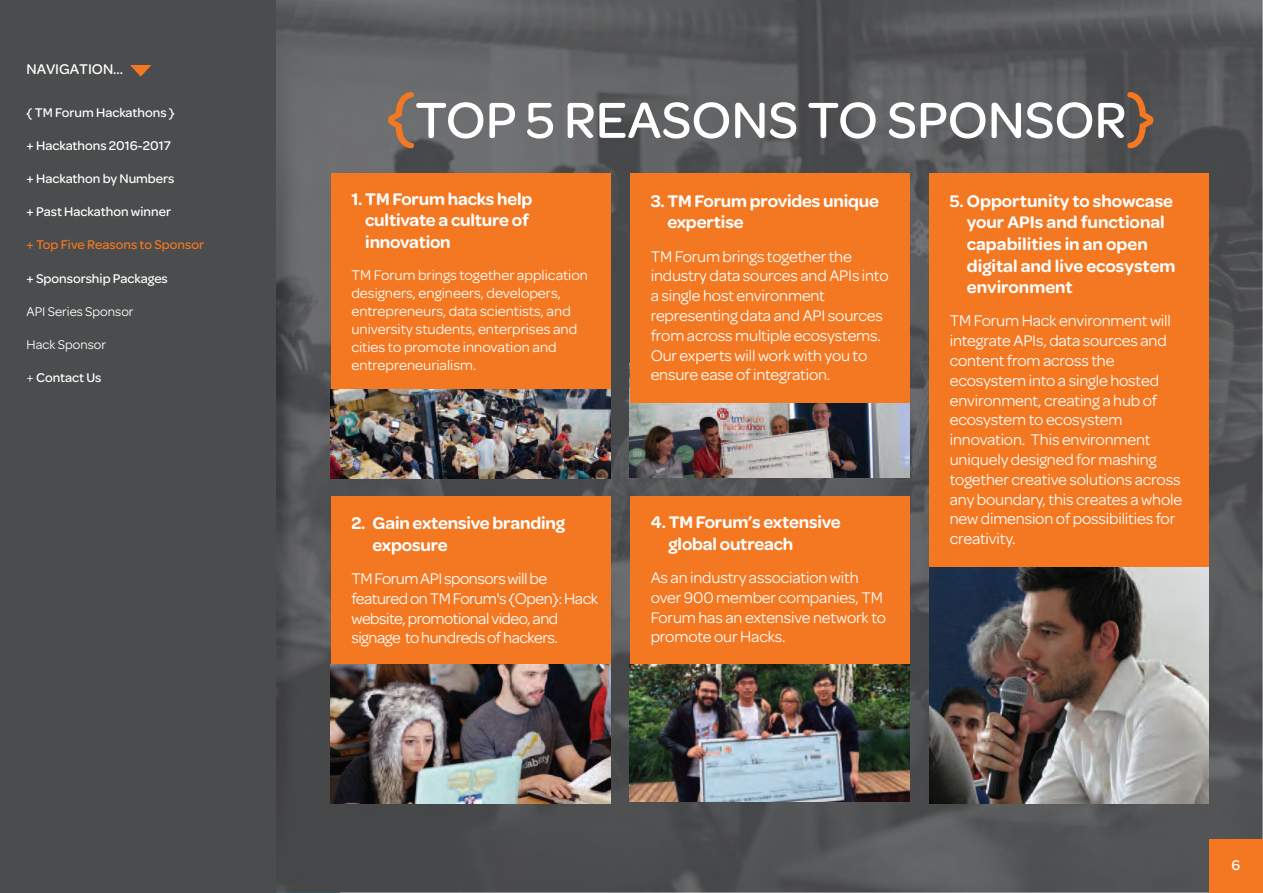
<style>
.page{position:relative;width:1263px;height:893px;background:#fff}
.page>*{position:absolute;margin:0;border:0;box-sizing:border-box;transform-origin:0 0}
.t1{font:500 54px "Omnes";color:#fff}
.t2{font:600 18px/21.6px "Omnes";letter-spacing:-.01em;color:#fff}
.t3{font:16.5px/19.8px "Omnes";letter-spacing:-.01em;color:#fff}
.t4{font:16.5px/19.8px "Omnes";letter-spacing:-.03em;color:#fff}
.t5{font:15px/18px "Omnes";color:#fff}
.t6{font:500 15px "Omnes";color:#fff}
.t7{font:500 13.5px "Omnes";color:#fff}
.t8{font:13.5px "Omnes";color:#fff}
.t9{font:500 13.5px "Omnes";color:#f47721}
.s1{font-weight:400}
.s2{font-size:66px;color:#f47721}
</style>
<div class="page">
<img style="left:339px;top:0;width:924px;height:893px">
<img style="left:276px;top:0;width:63px;height:893px">
<div style="left:0;top:0;width:276px;height:893px;background:#4b4c4d"></div>
<div style="left:1209px;top:839px;width:54px;height:54px;background:#f47721"></div>
<div style="left:331px;top:174px;width:280px;height:305px;background:#f47721"></div>
<div style="left:331px;top:497px;width:280px;height:305px;background:#f47721"></div>
<img style="left:630px;top:403px;width:280px;height:74px">
<div style="left:630px;top:497px;width:280px;height:305px;background:#f47721"></div>
<img style="left:630px;top:665px;width:280px;height:137px">
<div style="left:929px;top:174px;width:280px;height:628px;background:#f47721"></div>
<img style="left:331px;top:390px;width:280px;height:89px">
<img style="left:331px;top:664px;width:280px;height:139px">
<img style="left:929px;top:568px;width:280px;height:235px">
<div style="left:630px;top:174px;width:280px;height:229px;background:#f47721"></div>
<svg style="left:130px;top:65px;width:21px;height:12px"></svg>
<p class="t6" style="left:27px;top:59px;width:98px">NAVIGATION...</p>
<p class="t7" style="left:27px;top:103px;width:150px">{ TM Forum Hackathons }</p>
<p class="t7" style="left:27px;top:136px;width:146px">+ Hackathons 2016-2017</p>
<p class="t7" style="left:27px;top:169px;width:149px">+ Hackathon by Numbers</p>
<p class="t7" style="left:27px;top:202px;width:146px">+ Past Hackathon winner</p>
<p class="t9" style="left:27px;top:236px;width:179px">+ Top Five Reasons to Sponsor</p>
<p class="t7" style="left:27px;top:269px;width:143px">+ Sponsorship Packages</p>
<p class="t8" style="left:27px;top:303px;width:108px">API Series Sponsor</p>
<p class="t8" style="left:27px;top:336px;width:81px">Hack Sponsor</p>
<p class="t7" style="left:27px;top:368px;width:76px"><span class="s1">+</span> Contact Us</p>
<h1 class="t1" style="left:386px;top:82px;width:770px"><span class="s2">{</span>TOP 5 REASONS TO SPONSOR<span class="s2">}</span></h1>
<p class="t2" style="left:365px;top:187px;width:169px;text-indent:-14px">1. TM Forum hacks help cultivate a culture of innovation</p>
<p class="t5" style="left:351px;top:266px;width:238px">TM Forum brings together application designers, engineers, developers, entrepreneurs, data scientists, and university students, enterprises and cities to promote innovation and entrepreneurialism.</p>
<p class="t2" style="left:373px;top:511px;width:194px;text-indent:-21px">2. Gain extensive branding exposure</p>
<p class="t4" style="left:351px;top:568px;width:248px">TM Forum API sponsors will be featured on TM Forum's {Open}: Hack website, promotional video, and signage to hundreds of hackers.</p>
<p class="t2" style="left:667px;top:189px;width:213px;text-indent:-17px">3. TM Forum provides unique expertise</p>
<p class="t3" style="left:651px;top:246px;width:239px">TM Forum brings together the industry data sources and APIs into a single host environment representing data and API sources from across multiple ecosystems.<br>Our experts will work with you to ensure ease of integration.</p>
<p class="t2" style="left:668px;top:510px;width:174px;text-indent:-18px">4. TM Forum’s extensive global outreach</p>
<p class="t3" style="left:651px;top:567px;width:237px">As an industry association with over 900 member companies, TM<br>Forum has an extensive network to promote our Hacks.</p>
<p class="t2" style="left:967px;top:189px;width:210px;text-indent:-17px">5. Opportunity to showcase your APIs and functional capabilities in an open digital and live ecosystem environment</p>
<p class="t3" style="left:950px;top:311px;width:234px">TM Forum Hack environment will integrate APIs, data sources and content from across the ecosystem into a single hosted environment, creating a hub of ecosystem to ecosystem innovation. This environment uniquely designed for mashing together creative solutions across any boundary, this creates a whole new dimension of possibilities for creativity.</p>
<p class="t6" style="left:1231px;top:855px;width:10px">6</p>
</div>
